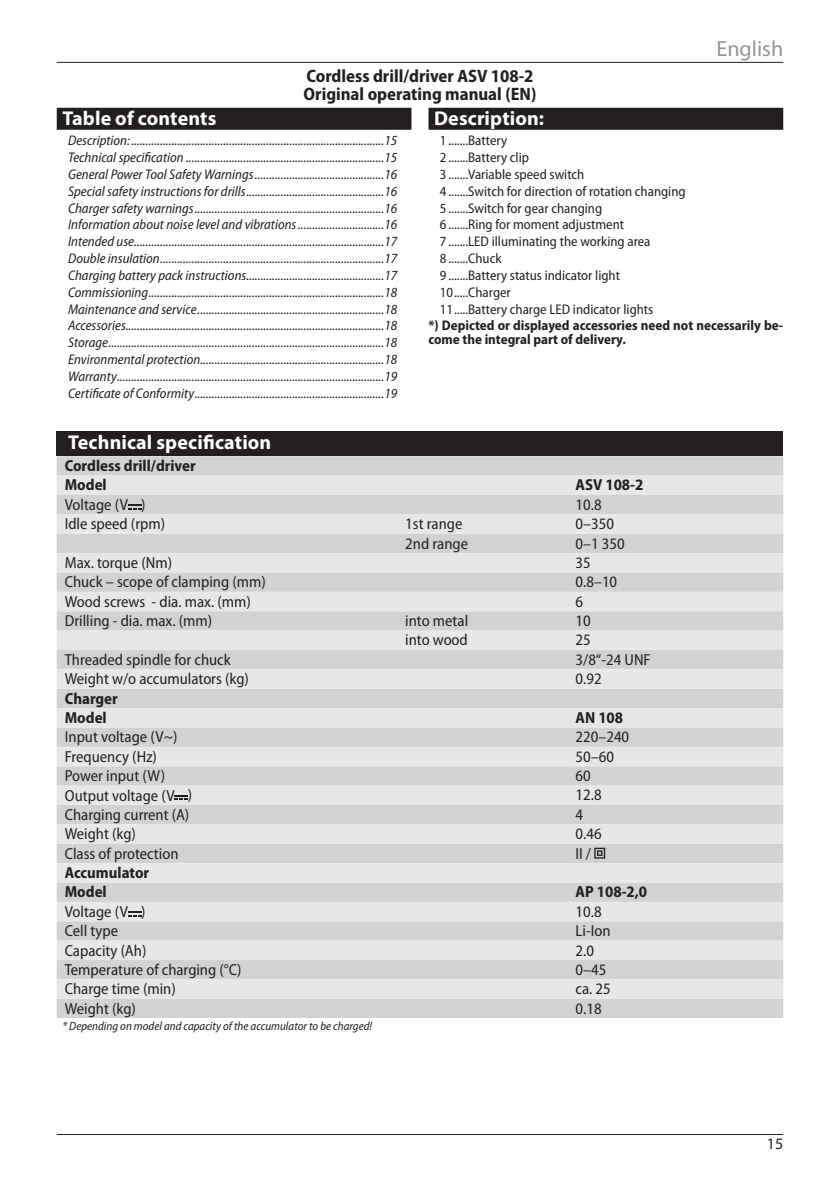
<style>
.page{position:relative;width:840px;height:1191px;background:#fff}
.page>*{position:absolute;margin:0;border:0;box-sizing:border-box;transform-origin:0 0}
.t1{font:22px "Myriad Pro";color:#939598}
.t2{font:700 20px "Myriad Pro";letter-spacing:.005em;color:#fff}
.t3{font:700 semi-condensed 18px/18px "Myriad Pro";color:#231f20}
.t4{font:semi-condensed 16px "Myriad Pro";color:#231f20}
.t5{font:700 semi-condensed 16px/19.4px "Myriad Pro";color:#231f20}
.t6{font:16px "Myriad Pro";color:#231f20}
.t7{font:italic semi-condensed 14px/16.8px "Myriad Pro";color:#231f20;text-align:justify}
.t8{font:semi-condensed 14px/16.8px "Myriad Pro";color:#231f20}
.t9{font:700 semi-condensed 14px/14px "Myriad Pro";color:#231f20}
.t10{font:italic semi-condensed 12px "Myriad Pro";color:#231f20}
</style>
<div class="page">
<hr style="left:57px;top:62px;width:725px;height:1px;background:#231f20">
<hr style="left:57px;top:1134px;width:725px;height:1px;background:#231f20">
<div style="left:428px;top:108px;width:354px;height:22px;background:#231f20"></div>
<div style="left:57px;top:108px;width:354px;height:22px;background:#231f20"></div>
<div style="left:57px;top:431px;width:725px;height:25px;background:#231f20"></div>
<div style="left:57px;top:456px;width:725px;height:562px;background:#d1d2d4"></div>
<svg style="left:57px;top:475px;width:725px;height:523px;background:#dcdddf"></svg>
<svg style="left:128px;top:504px;width:13px;height:6px"></svg>
<svg style="left:175px;top:794px;width:13px;height:6px"></svg>
<svg style="left:594px;top:847px;width:11px;height:11px"></svg>
<svg style="left:128px;top:911px;width:13px;height:5px"></svg>
<h1 class="t1" style="left:716px;top:35px;width:68px">English</h1>
<p class="t3" style="left:303px;top:67px;width:234px">Cordless drill/driver ASV 108‑2<br>Original operating manual (EN)</p>
<h2 class="t2" style="left:434px;top:105px;width:111px">Description:</h2>
<p class="t8" style="left:439px;top:132px;width:8px">1</p>
<p class="t8" style="left:468px;top:132px;width:40px">Battery</p>
<p class="t8" style="left:439px;top:149px;width:8px">2</p>
<p class="t8" style="left:468px;top:149px;width:62px">Battery clip</p>
<p class="t8" style="left:439px;top:166px;width:8px">3</p>
<p class="t8" style="left:468px;top:166px;width:118px">Variable speed switch</p>
<p class="t8" style="left:439px;top:183px;width:8px">4</p>
<p class="t8" style="left:468px;top:183px;width:219px">Switch for direction of rotation changing</p>
<p class="t8" style="left:439px;top:200px;width:8px">5</p>
<p class="t8" style="left:468px;top:200px;width:135px">Switch for gear changing</p>
<p class="t8" style="left:439px;top:217px;width:8px">6</p>
<p class="t8" style="left:468px;top:217px;width:157px">Ring for moment adjustment</p>
<p class="t8" style="left:439px;top:233px;width:8px">7</p>
<p class="t8" style="left:468px;top:233px;width:184px">LED illuminating the working area</p>
<p class="t8" style="left:439px;top:250px;width:8px">8</p>
<p class="t8" style="left:468px;top:250px;width:35px">Chuck</p>
<p class="t8" style="left:439px;top:267px;width:8px">9</p>
<h2 class="t2" style="left:62px;top:105px;width:155px">Table of contents</h2>
<p class="t7" style="left:68px;top:132px;width:330px">Description:........................................................................................15<br>Technical specification .....................................................................15<br>General Power Tool Safety Warnings.............................................16<br>Special safety instructions for drills................................................16<br>Charger safety warnings..................................................................16<br>Information about noise level and vibrations..............................16<br>Intended use.......................................................................................17<br>Double insulation..............................................................................17<br>Charging battery pack instructions................................................17<br>Commissioning..................................................................................18<br>Maintenance and service.................................................................18<br>Accessories..........................................................................................18<br>Storage................................................................................................18<br>Environmental protection................................................................18<br>Warranty.............................................................................................19<br>Certificate of Conformity..................................................................19</p>
<h2 class="t2" style="left:68px;top:429px;width:205px">Technical specification</h2>
<p class="t5" style="left:65px;top:456px;width:132px">Cordless drill/driver<br>Model</p>
<p class="t8" style="left:439px;top:267px;width:215px;text-indent:28px">Battery status indicator light<br>10 Charger<br>11 Battery charge LED indicator lights</p>
<p class="t9" style="left:428px;top:319px;width:356px">*) Depicted or displayed accessories need not necessarily be&shy;come the integral part of delivery.</p>
<p class="t5" style="left:575px;top:475px;width:69px">ASV 108‑2</p>
<p class="t4" style="left:65px;top:496px;width:82px">Voltage (V )</p>
<p class="t4" style="left:575px;top:496px;width:28px">10.8</p>
<p class="t4" style="left:65px;top:515px;width:102px">Idle speed (rpm)</p>
<p class="t4" style="left:405px;top:515px;width:59px">1st range</p>
<p class="t4" style="left:575px;top:515px;width:40px">0–350</p>
<p class="t4" style="left:405px;top:534px;width:64px">2nd range</p>
<p class="t4" style="left:575px;top:534px;width:51px">0–1 350</p>
<p class="t4" style="left:65px;top:554px;width:109px">Max. torque (Nm)</p>
<p class="t4" style="left:575px;top:554px;width:17px">35</p>
<p class="t4" style="left:65px;top:573px;width:202px">Chuck – scope of clamping (mm)</p>
<p class="t4" style="left:575px;top:573px;width:43px">0.8–10</p>
<p class="t4" style="left:65px;top:592px;width:187px">Wood screws - dia. max. (mm)</p>
<p class="t4" style="left:575px;top:592px;width:9px">6</p>
<p class="t4" style="left:65px;top:612px;width:149px">Drilling - dia. max. (mm)</p>
<p class="t4" style="left:405px;top:612px;width:64px">into metal</p>
<p class="t4" style="left:575px;top:612px;width:17px">10</p>
<p class="t4" style="left:405px;top:631px;width:64px">into wood</p>
<p class="t4" style="left:575px;top:631px;width:17px">25</p>
<p class="t4" style="left:65px;top:651px;width:167px">Threaded spindle for chuck</p>
<p class="t4" style="left:575px;top:651px;width:77px">3/8“-24 UNF</p>
<p class="t4" style="left:65px;top:670px;width:186px">Weight w/o accumulators (kg)</p>
<p class="t4" style="left:575px;top:670px;width:28px">0.92</p>
<p class="t5" style="left:65px;top:689px;width:55px">Charger<br>Model</p>
<p class="t5" style="left:575px;top:708px;width:49px">AN 108</p>
<p class="t4" style="left:65px;top:728px;width:114px">Input voltage (V~)</p>
<p class="t4" style="left:575px;top:728px;width:55px">220–240</p>
<p class="t4" style="left:65px;top:747px;width:94px">Frequency (Hz)</p>
<p class="t4" style="left:575px;top:747px;width:40px">50–60</p>
<p class="t4" style="left:65px;top:767px;width:102px">Power input (W)</p>
<p class="t4" style="left:575px;top:767px;width:17px">60</p>
<p class="t4" style="left:65px;top:786px;width:129px">Output voltage (V )</p>
<p class="t4" style="left:575px;top:786px;width:28px">12.8</p>
<p class="t4" style="left:65px;top:806px;width:126px">Charging current (A)</p>
<p class="t4" style="left:575px;top:806px;width:9px">4</p>
<p class="t4" style="left:65px;top:825px;width:73px">Weight (kg)</p>
<p class="t4" style="left:575px;top:825px;width:28px">0.46</p>
<p class="t4" style="left:65px;top:844px;width:115px">Class of protection</p>
<p class="t4" style="left:575px;top:844px;width:17px">II /</p>
<p class="t5" style="left:65px;top:863px;width:86px">Accumulator<br>Model</p>
<p class="t5" style="left:575px;top:882px;width:73px">AP 108-2,0</p>
<p class="t4" style="left:65px;top:902px;width:82px">Voltage (V )</p>
<p class="t4" style="left:575px;top:902px;width:28px">10.8</p>
<p class="t4" style="left:65px;top:922px;width:55px">Cell type</p>
<p class="t4" style="left:575px;top:922px;width:36px">Li-Ion</p>
<p class="t4" style="left:65px;top:941px;width:83px">Capacity (Ah)</p>
<p class="t4" style="left:575px;top:941px;width:20px">2.0</p>
<p class="t4" style="left:65px;top:961px;width:178px">Temperature of charging (°C)</p>
<p class="t4" style="left:575px;top:961px;width:32px">0–45</p>
<p class="t4" style="left:65px;top:980px;width:112px">Charge time (min)</p>
<p class="t4" style="left:575px;top:980px;width:37px">ca. 25</p>
<p class="t4" style="left:65px;top:999px;width:73px">Weight (kg)</p>
<p class="t4" style="left:575px;top:999px;width:28px">0.18</p>
<p class="t10" style="left:62px;top:1019px;width:311px">* Depending on model and capacity of the accumulator to be charged!</p>
<p class="t6" style="left:766px;top:1134px;width:18px">15</p>
</div>
